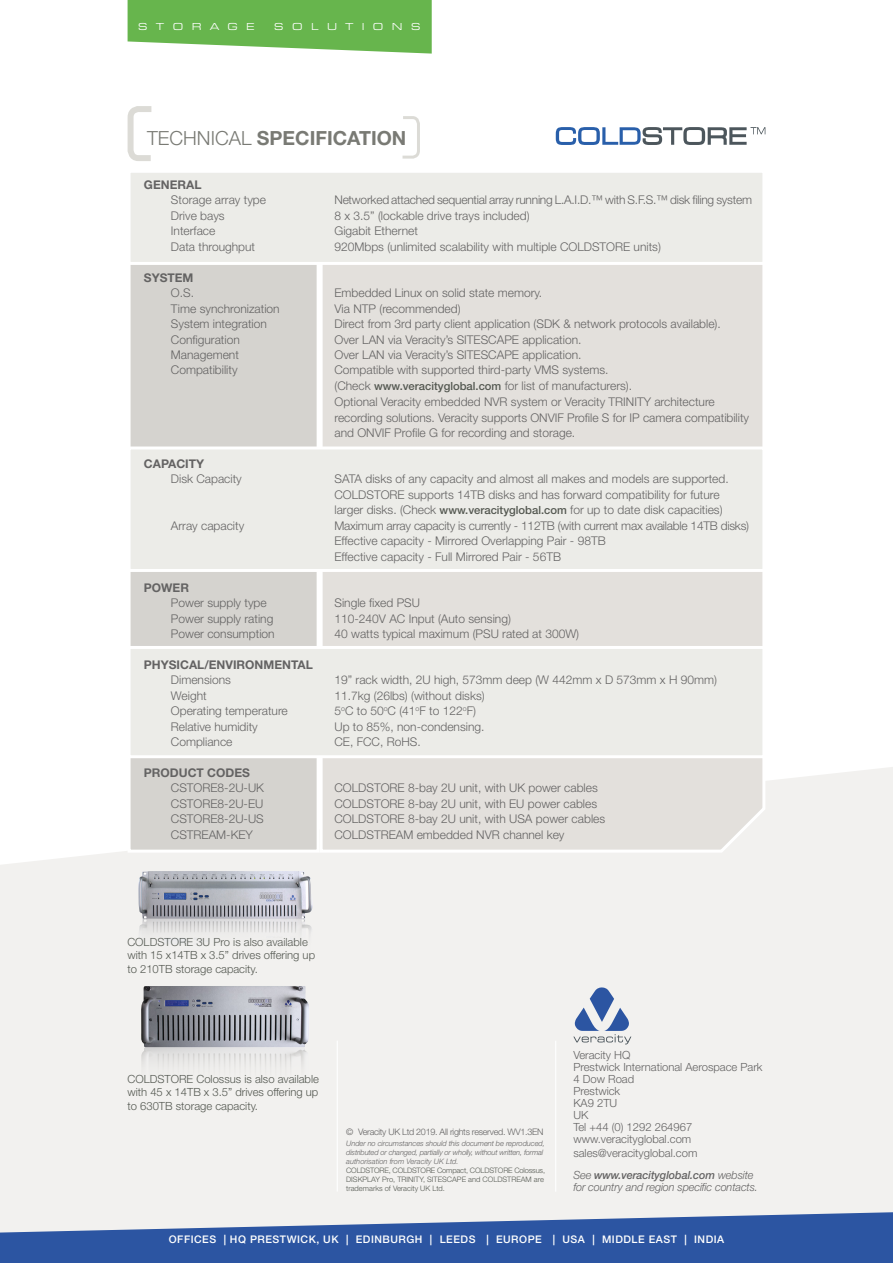
<style>
.page{position:relative;width:893px;height:1263px;background:#fff}
.page>*{position:absolute;margin:0;border:0;box-sizing:border-box;transform-origin:0 0}
.t1{font:700 19.5px "Helvetica Neue LT Std";color:#797a74}
.t2{font:300 12px/15.6px "Helvetica Neue LT Std";color:#646363}
.t3{font:300 12px "Helvetica Neue LT Std";letter-spacing:-.02em;color:#646363}
.t4{font:700 12px "Helvetica Neue LT Std";color:#646363}
.t5{font:300 11.25px/13.5px "Helvetica Neue LT Std";color:#545851;text-align:justify}
.t6{font:300 11.25px/12px "Helvetica Neue LT Std";color:#646363}
.t7{font:italic 300 11.25px "Helvetica Neue LT Std";letter-spacing:-.01em;color:#646363}
.t8{font:500 10.5px "Helvetica Neue LT Std";letter-spacing:.05em;color:#fff}
.t9{font:10.5px "Eurostile Ext";letter-spacing:.8em;color:#fff}
.t10{font:300 9px "Helvetica Neue LT Std";letter-spacing:-.03em;color:#646363}
.t11{font:italic 300 7.5px/9px "Helvetica Neue LT Std";letter-spacing:-.01em;color:#646363}
.t12{font:300 7.5px/9px "Helvetica Neue LT Std";color:#545851}
.s1{font-weight:300}
.s2{font-weight:500;font-size:11.25px;color:#545851}
.s3{font-style:italic}
.s4{font-weight:500;font-style:italic}
</style>
<div class="page">
<div style="left:0;top:767px;width:893px;height:445px;background:#f2f1ef"></div>
<div style="left:318px;top:265px;width:449px;height:589px;background:#e3e0dc"></div>
<div style="left:128px;top:170px;width:192px;height:683px;background:#d5d3cf;border:3px solid #fff"></div>
<div style="left:128px;top:170px;width:637px;height:95px;background:#ecece8;border:3px solid #fff"></div>
<div style="left:128px;top:446px;width:637px;height:126px;background:#ecece8;border:3px solid #fff"></div>
<svg style="left:402px;top:116px;width:18px;height:43px"></svg>
<svg style="left:127px;top:106px;width:25px;height:55px"></svg>
<div style="left:128px;top:646px;width:637px;height:112px;background:#ecece8;border:3px solid #fff"></div>
<svg style="left:556px;top:127px;width:209px;height:18px"></svg>
<svg style="left:128px;top:0;width:304px;height:54px;background:#79bd62"></svg>
<hr style="left:555px;top:1041px;width:1px;height:151px;background:#fff">
<hr style="left:337px;top:1040px;width:1px;height:151px;background:#fff">
<svg style="left:0;top:1212px;width:893px;height:51px;fill:#2c55a2"></svg>
<svg style="left:573px;top:987px;width:58px;height:57px"></svg>
<img style="left:141px;top:986px;width:169px;height:123px">
<img style="left:138px;top:871px;width:176px;height:95px">
<p class="t9" style="left:138px;top:21px;width:118px">STORAGE</p>
<p class="t9" style="left:274px;top:21px;width:148px">SOLUTIONS</p>
<h1 class="t1" style="left:147px;top:126px;width:261px"><span class="s1">TECHNICAL</span> SPECIFICATION</h1>
<p class="t4" style="left:144px;top:177px;width:59px">GENERAL</p>
<p class="t2" style="left:171px;top:192px;width:97px">Storage array type</p>
<p class="t3" style="left:334px;top:193px;width:419px">Networked attached sequential array running L.A.I.D.™ with S.F.S.™ disk filing system</p>
<p class="t2" style="left:171px;top:208px;width:55px">Drive bays</p>
<p class="t2" style="left:334px;top:208px;width:197px">8 x 3.5” (lockable drive trays included)</p>
<p class="t2" style="left:171px;top:223px;width:46px">Interface</p>
<p class="t2" style="left:334px;top:223px;width:85px">Gigabit Ethernet</p>
<p class="t2" style="left:171px;top:238px;width:86px">Data throughput</p>
<p class="t2" style="left:334px;top:238px;width:328px">920Mbps (unlimited scalability with multiple COLDSTORE units)</p>
<p class="t4" style="left:144px;top:270px;width:51px">SYSTEM</p>
<p class="t2" style="left:171px;top:285px;width:25px">O.S.</p>
<p class="t2" style="left:334px;top:285px;width:209px">Embedded Linux on solid state memory.</p>
<p class="t2" style="left:171px;top:300px;width:110px">Time synchronization</p>
<p class="t2" style="left:334px;top:300px;width:128px">Via NTP (recommended)</p>
<p class="t2" style="left:171px;top:316px;width:98px">System integration</p>
<p class="t2" style="left:334px;top:316px;width:388px">Direct from 3rd party client application (SDK &amp; network protocols available).</p>
<p class="t2" style="left:171px;top:331px;width:70px">Configuration</p>
<p class="t2" style="left:334px;top:331px;width:248px">Over LAN via Veracity’s SITESCAPE application.</p>
<p class="t2" style="left:171px;top:347px;width:70px">Management</p>
<p class="t2" style="left:334px;top:347px;width:248px">Over LAN via Veracity’s SITESCAPE application.</p>
<p class="t2" style="left:171px;top:362px;width:68px">Compatibility</p>
<p class="t2" style="left:334px;top:362px;width:416px">Compatible with supported third-party VMS systems.<br>(Check <span class="s2">www.veracityglobal.com</span> for list of manufacturers).<br>Optional Veracity embedded NVR system or Veracity TRINITY architecture recording solutions. Veracity supports ONVIF Profile S for IP camera compatibility and ONVIF Profile G for recording and storage.</p>
<p class="t4" style="left:144px;top:456px;width:62px">CAPACITY</p>
<p class="t2" style="left:171px;top:471px;width:72px">Disk Capacity</p>
<p class="t2" style="left:334px;top:471px;width:396px">SATA disks of any capacity and almost all makes and models are supported.<br>COLDSTORE supports 14TB disks and has forward compatibility for future larger disks. (Check <span class="s2">www.veracityglobal.com</span> for up to date disk capacities)</p>
<p class="t2" style="left:171px;top:517px;width:75px">Array capacity</p>
<p class="t2" style="left:334px;top:517px;width:416px">Maximum array capacity is currently - 112TB (with current max available 14TB disks)<br>Effective capacity - Mirrored Overlapping Pair - 98TB<br>Effective capacity - Full Mirrored Pair - 56TB</p>
<p class="t4" style="left:144px;top:580px;width:47px">POWER</p>
<p class="t2" style="left:171px;top:595px;width:97px">Power supply type</p>
<p class="t2" style="left:334px;top:595px;width:87px">Single fixed PSU</p>
<p class="t2" style="left:171px;top:610px;width:104px">Power supply rating</p>
<p class="t2" style="left:334px;top:610px;width:178px">110-240V AC Input (Auto sensing)</p>
<p class="t2" style="left:171px;top:626px;width:105px">Power consumption</p>
<p class="t2" style="left:334px;top:626px;width:246px">40 watts typical maximum (PSU rated at 300W)</p>
<p class="t4" style="left:144px;top:657px;width:170px">PHYSICAL/ENVIRONMENTAL</p>
<p class="t2" style="left:171px;top:672px;width:61px">Dimensions</p>
<p class="t2" style="left:334px;top:672px;width:384px">19” rack width, 2U high, 573mm deep (W 442mm x D 573mm x H 90mm)</p>
<p class="t2" style="left:171px;top:687px;width:37px">Weight</p>
<p class="t2" style="left:334px;top:687px;width:152px">11.7kg (26lbs) (without disks)</p>
<p class="t2" style="left:171px;top:703px;width:118px">Operating temperature</p>
<p class="t2" style="left:334px;top:703px;width:143px">5<sup>o</sup>C to 50<sup>o</sup>C (41<sup>o</sup>F to 122<sup>o</sup>F)</p>
<p class="t2" style="left:171px;top:718px;width:88px">Relative humidity</p>
<p class="t2" style="left:334px;top:718px;width:152px">Up to 85%, non-condensing.</p>
<p class="t2" style="left:171px;top:734px;width:63px">Compliance</p>
<p class="t2" style="left:334px;top:734px;width:88px">CE, FCC, RoHS.</p>
<p class="t4" style="left:144px;top:765px;width:108px">PRODUCT CODES</p>
<p class="t2" style="left:171px;top:780px;width:95px">CSTORE8-2U-UK</p>
<p class="t2" style="left:334px;top:780px;width:265px">COLDSTORE 8-bay 2U unit, with UK power cables</p>
<p class="t2" style="left:171px;top:796px;width:94px">CSTORE8-2U-EU</p>
<p class="t2" style="left:334px;top:796px;width:264px">COLDSTORE 8-bay 2U unit, with EU power cables</p>
<p class="t2" style="left:171px;top:811px;width:94px">CSTORE8-2U-US</p>
<p class="t2" style="left:334px;top:811px;width:272px">COLDSTORE 8-bay 2U unit, with USA power cables</p>
<p class="t2" style="left:171px;top:826px;width:84px">CSTREAM-KEY</p>
<p class="t2" style="left:334px;top:826px;width:232px">COLDSTREAM embedded NVR channel key</p>
<p class="t5" style="left:127px;top:935px;width:189px;text-align:left">COLDSTORE 3U Pro is also available with 15 x14TB x 3.5” drives offering up to 210TB storage capacity.</p>
<p class="t5" style="left:127px;top:1072px;width:193px">COLDSTORE Colossus is also available with 45 x 14TB x 3.5” drives offering up to 630TB storage capacity.</p>
<p class="t10" style="left:346px;top:1126px;width:199px">© Veracity UK Ltd 2019. All rights reserved. WV1.3EN</p>
<p class="t11" style="left:346px;top:1138px;width:200px">Under no circumstances should this document be reproduced, distributed or changed, partially or wholly, without written, formal authorisation from Veracity UK Ltd.</p>
<p class="t12" style="left:346px;top:1165px;width:200px">COLDSTORE, COLDSTORE Compact, COLDSTORE Colossus,<br>DISKPLAY Pro, TRINITY, SITESCAPE and COLDSTREAM are trademarks of Veracity UK Ltd.</p>
<p class="t6" style="left:573px;top:1049px;width:191px">Veracity HQ<br>Prestwick International Aerospace Park<br>4 Dow Road<br>Prestwick<br>KA9 2TU<br>UK<br>Tel +44 (0) 1292 264967 www.veracityglobal.com</p>
<p class="t6" style="left:573px;top:1141px;width:182px;line-height:22.5px">sales@veracityglobal.com<br><span class="s3">See</span> <span class="s4">www.veracityglobal.com</span> <span class="s3">website</span></p>
<p class="t7" style="left:573px;top:1181px;width:186px">for country and region specific contacts.</p>
<p class="t8" style="left:169px;top:1233px;width:557px">OFFICES | HQ PRESTWICK, UK | EDINBURGH | LEEDS | EUROPE | USA | MIDDLE EAST | INDIA</p>
</div>
